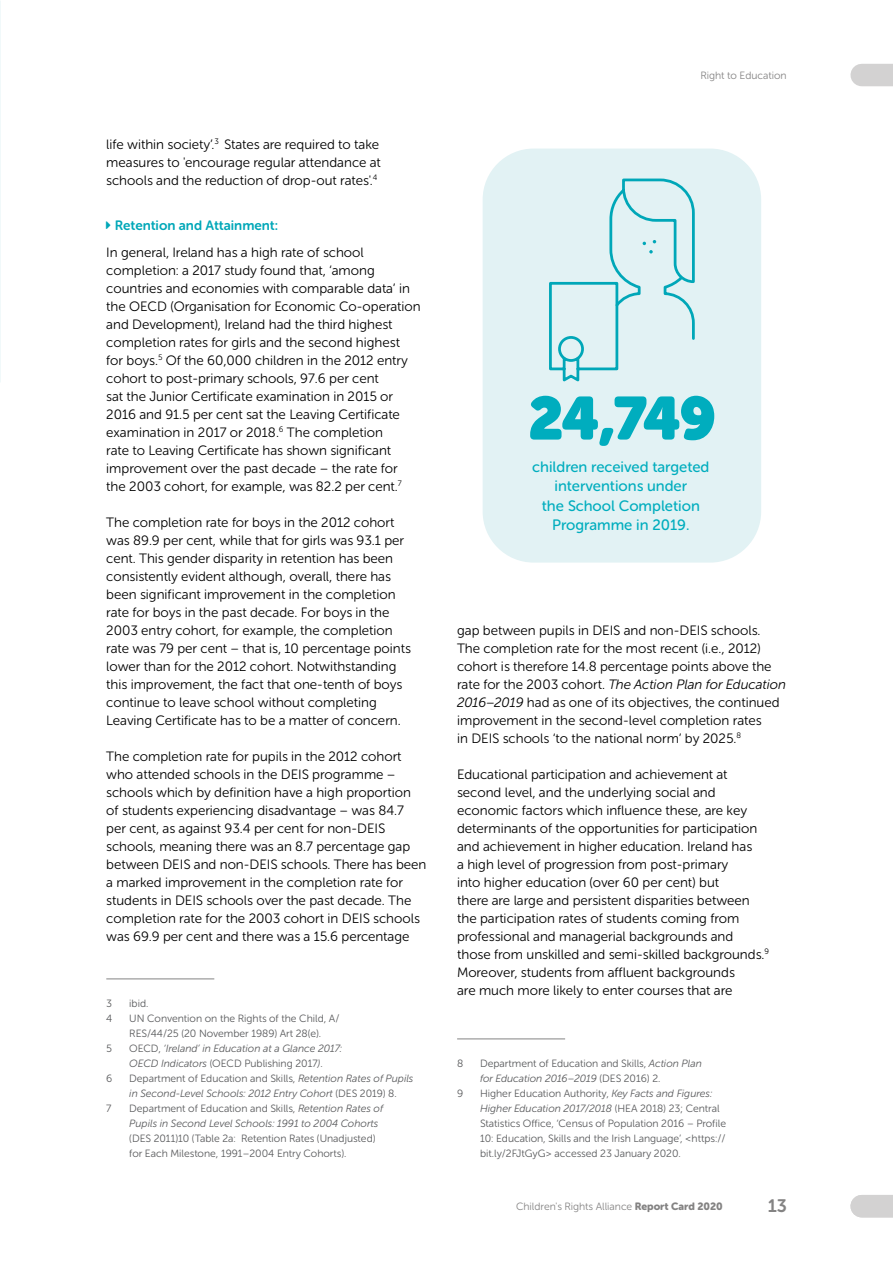
<style>
.page{position:relative;width:893px;height:1263px;background:#fff}
.page>*{position:absolute;margin:0;border:0;box-sizing:border-box;transform-origin:0 0}
.t1{font:60px "Museo Sans Rounded";color:#00adbe}
.t2{font:18px "Museo Sans Rounded 700";color:#848383}
.t3{font:15px/19.5px "Museo Sans Rounded 500";color:#00adbe;text-align:center}
.t4{font:13.5px/18px "Museo Sans Rounded 300";color:#000}
.t5{font:13.5px "Museo Sans Rounded 700";color:#00a7b8}
.t6{font:10.5px/15px "Museo Sans Rounded 300";color:#58595b}
.t7{font:italic 10.5px/15px "Museo Sans Rounded 300";color:#58595b}
.t8{font:10.5px "Museo Sans Rounded 300";color:#848383}
.s1{font-style:normal}
.s2{font-style:italic}
.s3{font-family:"Museo Sans Rounded 900"}
</style>
<div class="page">
<div style="left:483px;top:149px;width:278px;height:414px;background:#e2f2f4;border-radius:51px"></div>
<hr style="left:106px;top:978px;width:108px;height:1px;background:#848383">
<hr style="left:457px;top:1038px;width:108px;height:1px;background:#848383">
<svg style="left:549px;top:178px;width:146px;height:204px"></svg>
<div style="left:862px;top:64px;width:31px;height:22px;background:#d3d2d2"></div>
<div style="left:862px;top:1195px;width:31px;height:22px;background:#d3d2d2"></div>
<p class="t4" style="left:106px;top:135px;width:276px">life within society’.<sup>3</sup> States are required to take measures to 'encourage regular attendance at schools and the reduction of drop-out rates'.<sup>4</sup></p>
<p class="t5" style="left:115px;top:217px;width:165px">Retention and Attainment:</p>
<p class="t4" style="left:106px;top:243px;width:316px">In general, Ireland has a high rate of school completion: a 2017 study found that, ‘among countries and economies with comparable data’ in the OECD (Organisation for Economic Co-operation and Development), Ireland had the third highest completion rates for girls and the second highest<br>for boys.<sup>5</sup> Of the 60,000 children in the 2012 entry cohort to post-primary schools, 97.6 per cent<br>sat the Junior Certificate examination in 2015 or 2016 and 91.5 per cent sat the Leaving Certificate examination in 2017 or 2018.<sup>6</sup> The completion<br>rate to Leaving Certificate has shown significant improvement over the past decade – the rate for<br>the 2003 cohort, for example, was 82.2 per cent.<sup>7</sup></p>
<p class="t4" style="left:106px;top:513px;width:306px">The completion rate for boys in the 2012 cohort was 89.9 per cent, while that for girls was 93.1 per cent. This gender disparity in retention has been consistently evident although, overall, there has been significant improvement in the completion rate for boys in the past decade. For boys in the 2003 entry cohort, for example, the completion rate was 79 per cent – that is, 10 percentage points lower than for the 2012 cohort. Notwithstanding this improvement, the fact that one-tenth of boys continue to leave school without completing Leaving Certificate has to be a matter of concern.</p>
<p class="t4" style="left:106px;top:747px;width:322px">The completion rate for pupils in the 2012 cohort who attended schools in the DEIS programme – schools which by definition have a high proportion of students experiencing disadvantage – was 84.7 per cent, as against 93.4 per cent for non-DEIS schools, meaning there was an 8.7 percentage gap between DEIS and non-DEIS schools. There has been a marked improvement in the completion rate for students in DEIS schools over the past decade. The completion rate for the 2003 cohort in DEIS schools was 69.9 per cent and there was a 15.6 percentage</p>
<p class="t6" style="left:106px;top:996px;width:7px">3</p>
<p class="t6" style="left:129px;top:996px;width:21px">ibid.</p>
<p class="t6" style="left:106px;top:1011px;width:8px">4</p>
<p class="t6" style="left:129px;top:1011px;width:212px">UN Convention on the Rights of the Child, A/<br>RES/44/25 (20 November 1989) Art 28(e).</p>
<p class="t6" style="left:106px;top:1041px;width:7px">5</p>
<p class="t7" style="left:129px;top:1041px;width:214px"><span class="s1">OECD,</span> ‘Ireland’ in Education at a Glance 2017:<br>OECD Indicators <span class="s1">(OECD Publishing 2017</span>)<span class="s1">.</span></p>
<p class="t6" style="left:106px;top:1071px;width:8px">6</p>
<p class="t7" style="left:129px;top:1071px;width:286px"><span class="s1">Department of Education and Skills,</span> Retention Rates of Pupils in Second-Level Schools: 2012 Entry Cohort <span class="s1">(DES 2019) 8.</span></p>
<p class="t6" style="left:106px;top:1101px;width:7px">7</p>
<p class="t7" style="left:129px;top:1101px;width:255px"><span class="s1">Department of Education and Skills,</span> Retention Rates of<br>Pupils in Second Level Schools: 1991 to 2004 Cohorts</p>
<p class="t6" style="left:129px;top:1131px;width:248px">(DES 2011)10 (Table 2a: Retention Rates (Unadjusted) for Each Milestone, 1991–2004 Entry Cohorts).</p>
<p class="t8" style="left:700px;top:70px;width:88px">Right to Education</p>
<h1 class="t1" style="left:528px;top:384px;width:189px">24,749</h1>
<p class="t3" style="left:532px;top:457px;width:179px">children received targeted interventions under<br>the School Completion<br>Programme in 2019.</p>
<p class="t4" style="left:457px;top:621px;width:330px">gap between pupils in DEIS and non-DEIS schools.<br>The completion rate for the most recent (i.e., 2012) cohort is therefore 14.8 percentage points above the rate for the 2003 cohort. <span class="s2">The Action Plan for Education 2016–2019</span> had as one of its objectives, the continued improvement in the second-level completion rates<br>in DEIS schools ‘to the national norm’ by 2025.<sup>8</sup></p>
<p class="t4" style="left:457px;top:765px;width:313px">Educational participation and achievement at second level, and the underlying social and economic factors which influence these, are key determinants of the opportunities for participation and achievement in higher education. Ireland has<br>a high level of progression from post-primary<br>into higher education (over 60 per cent) but<br>there are large and persistent disparities between the participation rates of students coming from professional and managerial backgrounds and those from unskilled and semi-skilled backgrounds.<sup>9<br></sup>Moreover, students from affluent backgrounds<br>are much more likely to enter courses that are</p>
<p class="t6" style="left:457px;top:1056px;width:8px">8</p>
<p class="t6" style="left:480px;top:1056px;width:223px">Department of Education and Skills, <span class="s2">Action Plan for Education 2016–2019</span> (DES 2016) 2.</p>
<p class="t6" style="left:457px;top:1086px;width:8px">9</p>
<p class="t6" style="left:480px;top:1086px;width:248px">Higher Education Authority, <span class="s2">Key Facts and Figures:<br>Higher Education 2017/2018</span> (HEA 2018) 23; Central Statistics Office, ‘Census of Population 2016 – Profile 10: Education, Skills and the Irish Language’, &lt;https:// bit.ly/2FJtGyG&gt; accessed 23 January 2020.</p>
<p class="t8" style="left:516px;top:1201px;width:208px">Children's Rights Alliance <span class="s3">Report Card 2020</span></p>
<h2 class="t2" style="left:768px;top:1195px;width:20px">13</h2>
</div>
